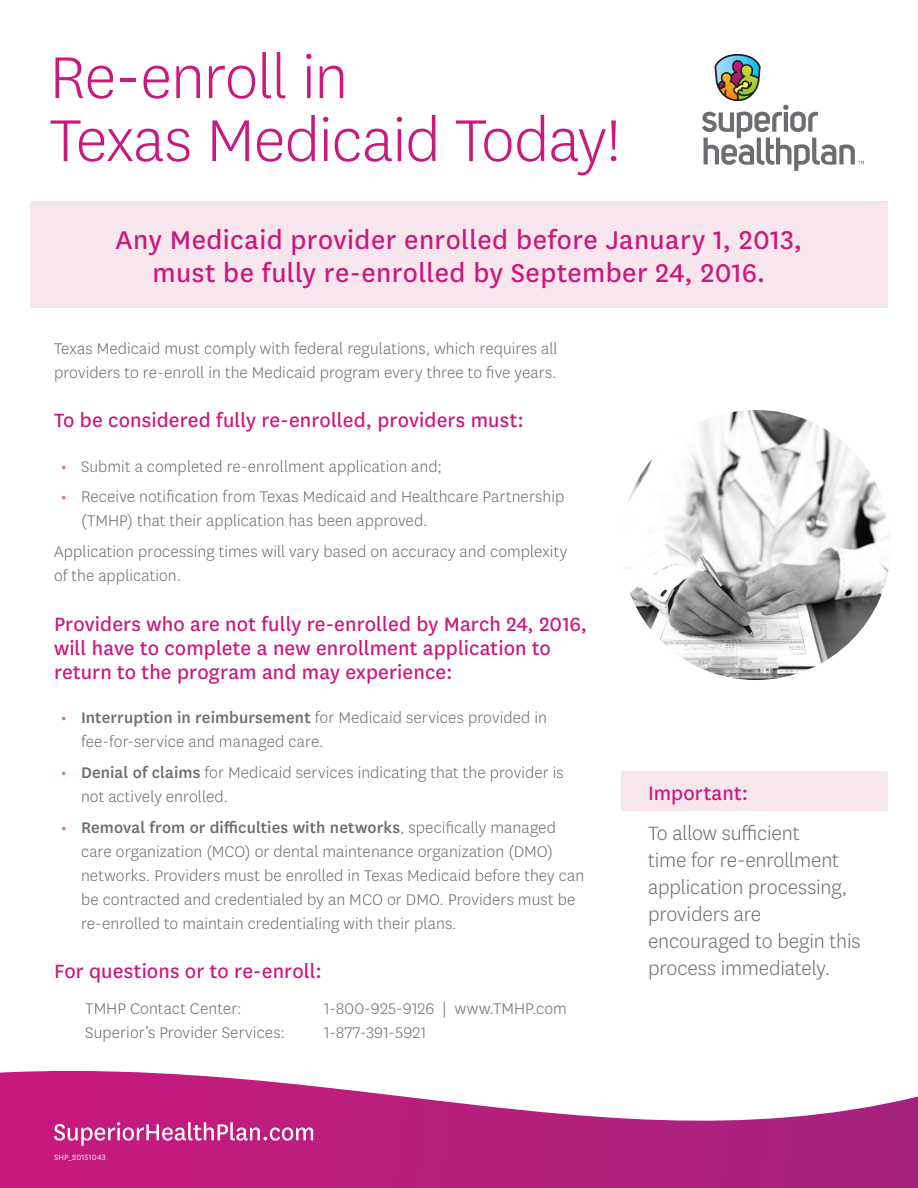
<style>
.page{position:relative;width:918px;height:1188px;background:#fff}
.page>*{position:absolute;margin:0;border:0;box-sizing:border-box;transform-origin:0 0}
.Subhead{font:300 69px/63px "National";letter-spacing:-.015em;color:#ca187d}
.Subhead-2{font:30px/33px "National";letter-spacing:.015em;color:#ca187d;text-align:center}
.Subhead-3{font:22.5px/24px "National";letter-spacing:.005em;color:#ca187d}
.body{font:300 22.5px/27px "National";letter-spacing:-.005em;color:#6c6d70}
.Subhead-4{font:300 18px/24px "National";letter-spacing:.005em;color:#6c6d70}
.body-2{font:300 18px/24px "National";letter-spacing:.005em;color:#6c6d70}
.t1{font:9px "National";letter-spacing:.01em;color:#fff}
.s1{font-weight:500;color:#d66c9c}
.s2{font-weight:500}
</style>
<div class="page">
<div style="left:30px;top:201px;width:858px;height:106px;background:#f7e6ed"></div>
<div style="left:621px;top:771px;width:267px;height:40px;background:#f7e6ed"></div>
<svg style="left:702px;top:54px;width:162px;height:117px"></svg>
<img style="left:621px;top:410px;width:270px;height:270px;border-radius:135px">
<svg style="left:0;top:1071px;width:918px;height:117px"></svg>
<svg style="left:54px;top:1122px;width:259px;height:24px;background:#d0509b"></svg>
<p class="Subhead" style="left:50px;top:43px;width:573px">Re-enroll in<br>Texas Medicaid Today!</p>
<p class="Subhead-2" style="left:116px;top:222px;width:688px">Any Medicaid provider enrolled before January 1, 2013, must be fully re-enrolled by September 24, 2016.</p>
<p class="Subhead-4" style="left:54px;top:336px;width:505px">Texas Medicaid must comply with federal regulations, which requires all providers to re-enroll in the Medicaid program every three to five years.</p>
<p class="Subhead-3" style="left:54px;top:407px;width:472px">To be considered fully re-enrolled, providers must:</p>
<p class="Subhead-4" style="left:61px;top:454px;width:383px"><span class="s1">•</span> Submit a completed re-enrollment application and;</p>
<p class="Subhead-4" style="left:81px;top:484px;width:485px;text-indent:-20px"><span class="s1">•</span> Receive notification from Texas Medicaid and Healthcare Partnership (TMHP) that their application has been approved.</p>
<p class="body-2" style="left:54px;top:539px;width:515px">Application processing times will vary based on accuracy and complexity of the application.</p>
<p class="Subhead-3" style="left:54px;top:611px;width:535px">Providers who are not fully re-enrolled by March 24, 2016, will have to complete a new enrollment application to return to the program and may experience:</p>
<p class="Subhead-4" style="left:81px;top:705px;width:468px;text-indent:-20px"><span class="s1">•</span> <span class="s2">Interruption in reimbursement</span> for Medicaid services provided in fee-for-service and managed care.</p>
<p class="Subhead-4" style="left:81px;top:760px;width:484px;text-indent:-20px"><span class="s1">•</span> <span class="s2">Denial of claims</span> for Medicaid services indicating that the provider is not actively enrolled.</p>
<p class="Subhead-4" style="left:81px;top:814px;width:505px;text-indent:-20px"><span class="s1">•</span> <span class="s2">Removal from or difficulties with networks</span>, specifically managed care organization (MCO) or dental maintenance organization (DMO) networks. Providers must be enrolled in Texas Medicaid before they can be contracted and credentialed by an MCO or DMO. Providers must be re-enrolled to maintain credentialing with their plans.</p>
<p class="Subhead-3" style="left:54px;top:958px;width:269px">For questions or to re-enroll:</p>
<p class="body-2" style="left:85px;top:996px;width:158px">TMHP Contact Center:</p>
<p class="body-2" style="left:324px;top:996px;width:244px">1-800-925-9126 | www.TMHP.com</p>
<p class="body-2" style="left:85px;top:1020px;width:201px">Superior’s Provider Services:</p>
<p class="body-2" style="left:324px;top:1020px;width:104px">1-877-391-5921</p>
<p class="t1" style="left:54px;top:1151px;width:53px">SHP_20151043</p>
<p class="Subhead-3" style="left:648px;top:779px;width:102px">Important:</p>
<p class="body" style="left:648px;top:819px;width:214px">To allow sufficient<br>time for re-enrollment application processing, providers are encouraged to begin this process immediately.</p>
</div>
